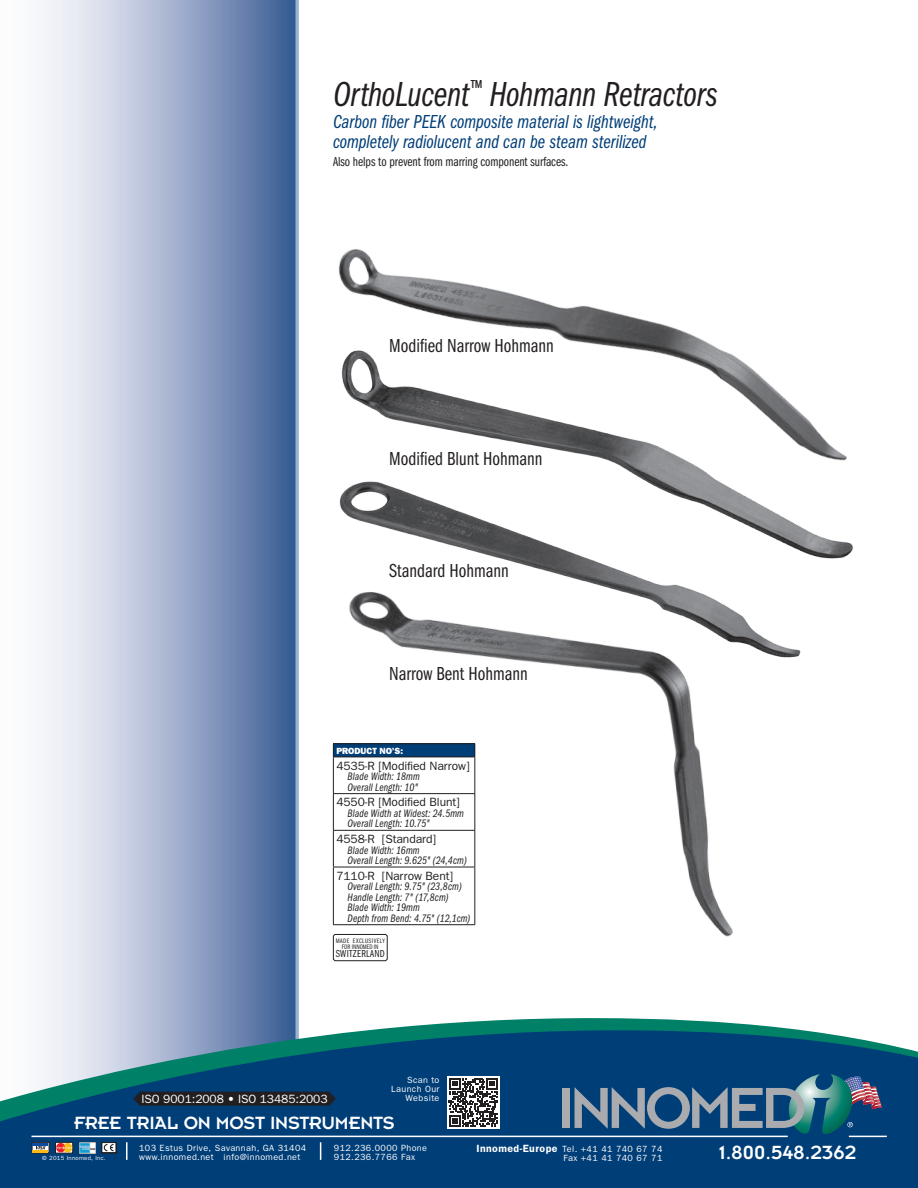
<style>
.page{position:relative;width:918px;height:1188px;background:#fff}
.page>*{position:absolute;margin:0;border:0;box-sizing:border-box;transform-origin:0 0}
.t1{font:36px "ITC Franklin Gothic Std Bk Cp It";letter-spacing:-.01em;color:#231f20}
.t2{font:21px "Insignia";color:#fff}
.t3{font:19.5px/19.5px "ITC Franklin Gothic Std Bk Cp It";color:#003e78}
.t4{font:19.5px "ITC Franklin Gothic Std Bk Cp";color:#231f20}
.t5{font:19.5px "Insignia";letter-spacing:-.01em;color:#fff}
.t6{font:13.5px "ITC Franklin Gothic Std Bk Cp";letter-spacing:-.005em;color:#231f20}
.t7{font:12px "Franklin Gothic";letter-spacing:-.005em;color:#231f20}
.t8{font:12px "Franklin Gothic";letter-spacing:-.005em;color:#fff}
.t9{font:11.25px/10.5px "ITC Franklin Gothic Std Bk Cp It";letter-spacing:.01em;color:#231f20}
.t10{font:10.5px "ITC Franklin Gothic Std Bk Cp";letter-spacing:.03em;color:#231f20}
.t11{font:9px/9px "Franklin Gothic";letter-spacing:.045em;color:#fff}
.t12{font:800 9px "Franklin Gothic";letter-spacing:-.005em;color:#fff}
.t13{font:6.75px/6px "ITC Franklin Gothic Std Bk Cp";letter-spacing:.075em;color:#231f20;text-align:center}
.t14{font:6px "Franklin Gothic";letter-spacing:.045em;color:#fff}
.s1{font-weight:600;font-size:10.5px}
</style>
<div class="page">
<svg style="left:40px;top:0;width:256px;height:1018px;background:#a3b1ce"></svg>
<hr style="left:296px;top:0;width:2px;height:1044px;background:#cfd6e6">
<img style="left:338px;top:249px;width:377px;height:98px">
<img style="left:345px;top:662px;width:388px;height:275px">
<img style="left:349px;top:563px;width:452px;height:99px">
<img style="left:339px;top:347px;width:514px;height:216px">
<div style="left:333px;top:743px;width:142px;height:182px;background:#fff"></div>
<div style="left:333px;top:744px;width:142px;height:13px;background:#003e78"></div>
<hr style="left:333px;top:757px;width:1px;height:36px;background:#231f20">
<hr style="left:474px;top:757px;width:1px;height:36px;background:#231f20">
<hr style="left:333px;top:793px;width:142px;height:1px;background:#231f20">
<hr style="left:333px;top:794px;width:1px;height:36px;background:#231f20">
<hr style="left:474px;top:794px;width:1px;height:36px;background:#231f20">
<hr style="left:333px;top:830px;width:142px;height:1px;background:#231f20">
<hr style="left:333px;top:831px;width:1px;height:36px;background:#231f20">
<hr style="left:474px;top:831px;width:1px;height:36px;background:#231f20">
<hr style="left:333px;top:867px;width:142px;height:1px;background:#231f20">
<hr style="left:333px;top:867px;width:1px;height:57px;background:#231f20">
<hr style="left:474px;top:867px;width:1px;height:57px;background:#231f20">
<hr style="left:333px;top:924px;width:142px;height:1px;background:#231f20">
<hr style="left:333px;top:743px;width:142px;height:1px;background:#231f20">
<svg style="left:333px;top:744px;width:1px;height:13px"></svg>
<svg style="left:474px;top:744px;width:1px;height:13px"></svg>
<hr style="left:333px;top:757px;width:142px;height:1px;background:#231f20">
<svg style="left:333px;top:933px;width:55px;height:28px"></svg>
<svg style="left:0;top:1018px;width:918px;height:170px;background:#225e88"></svg>
<div style="left:563px;top:1088px;width:7px;height:40px;background:#aaabaf"></div>
<svg style="left:575px;top:1074px;width:307px;height:62px;background:#376588"></svg>
<svg style="left:32px;top:1142px;width:17px;height:11px"></svg>
<hr style="left:33px;top:1143px;width:15px;height:3px;background:#0d4da1">
<svg style="left:55px;top:1142px;width:18px;height:11px"></svg>
<img style="left:79px;top:1142px;width:17px;height:11px">
<div style="left:101px;top:1142px;width:15px;height:11px;border:1px solid #231f20"></div>
<svg style="left:104px;top:1144px;width:10px;height:7px"></svg>
<div style="left:102px;top:1142px;width:14px;height:11px;border:1px solid #231f20"></div>
<div style="left:447px;top:1076px;width:52px;height:52px;background:#fff"></div>
<svg style="left:449px;top:1078px;width:49px;height:49px"></svg>
<svg style="left:133px;top:1092px;width:203px;height:14px;background:#212024"></svg>
<h1 class="t1" style="left:333px;top:74px;width:386px">OrthoLucent<sup>™</sup> Hohmann Retractors</h1>
<h3 class="t3" style="left:333px;top:112px;width:326px">Carbon fiber PEEK composite material is lightweight, completely radiolucent and can be steam sterilized</h3>
<p class="t6" style="left:333px;top:154px;width:237px">Also helps to prevent from marring component surfaces.</p>
<h3 class="t4" style="left:389px;top:334px;width:166px">Modified Narrow Hohmann</h3>
<h3 class="t4" style="left:389px;top:447px;width:155px">Modified Blunt Hohmann</h3>
<h3 class="t4" style="left:389px;top:560px;width:121px">Standard Hohmann</h3>
<h3 class="t4" style="left:389px;top:663px;width:140px">Narrow Bent Hohmann</h3>
<p class="t12" style="left:336px;top:746px;width:68px">PRODUCT NO’S:</p>
<p class="t7" style="left:336px;top:759px;width:135px">4535-R [Modified Narrow]</p>
<p class="t9" style="left:348px;top:771px;width:74px">Blade Width: 18mm<br>Overall Length: 10"</p>
<p class="t7" style="left:336px;top:795px;width:125px">4550-R [Modified Blunt]</p>
<p class="t9" style="left:348px;top:808px;width:118px">Blade Width at Widest: 24.5mm<br>Overall Length: 10.75"</p>
<p class="t7" style="left:336px;top:832px;width:101px">4558-R [Standard]</p>
<p class="t9" style="left:348px;top:845px;width:121px">Blade Width: 16mm<br>Overall Length: 9.625" (24,4cm)</p>
<p class="t7" style="left:336px;top:869px;width:118px">7110-R [Narrow Bent]</p>
<p class="t9" style="left:348px;top:881px;width:124px">Overall Length: 9.75" (23,8cm)<br>Handle Length: 7" (17,8cm)<br>Blade Width: 19mm<br>Depth from Bend: 4.75" (12,1cm)</p>
<p class="t13" style="left:336px;top:938px;width:51px">MADE EXCLUSIVELY<br>FOR INNOMED IN</p>
<p class="t10" style="left:336px;top:948px;width:51px">SWITZERLAND</p>
<p class="t11" style="left:391px;top:1076px;width:50px;text-align:right">Scan to<br>Launch Our</p>
<p class="t8" style="left:142px;top:1092px;width:188px">ISO 9001:2008 • ISO 13485:2003</p>
<p class="t11" style="left:406px;top:1094px;width:35px">Website</p>
<h3 class="t5" style="left:74px;top:1113px;width:322px">FREE TRIAL ON MOST INSTRUMENTS</h3>
<p class="t11" style="left:139px;top:1143px;width:169px">103 Estus Drive, Savannah, GA 31404 www.innomed.net info@innomed.net</p>
<p class="t11" style="left:334px;top:1143px;width:95px">912.236.0000 Phone<br>912.236.7766 Fax</p>
<p class="t11" style="left:476px;top:1145px;width:188px"><span class="s1">Innomed-Europe</span> Tel. +41 41 740 67 74</p>
<p class="t14" style="left:42px;top:1154px;width:65px">© 2015 Innomed, Inc.</p>
<p class="t11" style="left:563px;top:1154px;width:100px">Fax +41 41 740 67 71</p>
<h2 class="t2" style="left:719px;top:1142px;width:139px">1.800.548.2362</h2>
</div>
